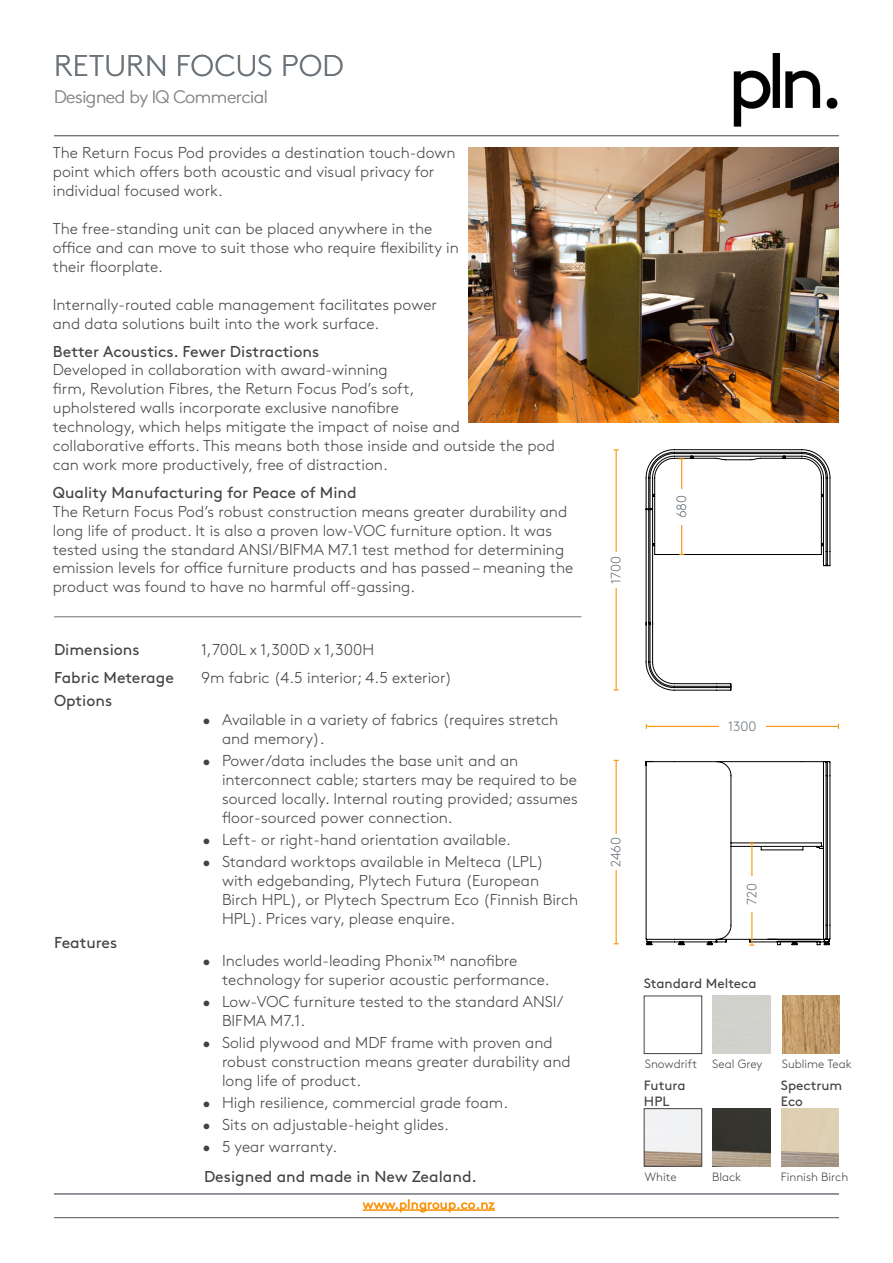
<style>
.page{position:relative;width:893px;height:1263px;background:#fff}
.page>*{position:absolute;margin:0;border:0;box-sizing:border-box;transform-origin:0 0}
.t1{font:300 30px "Brown Std";letter-spacing:.01em;color:#6b737a}
.t2{font:300 18px "Brown Std";letter-spacing:-.025em;color:#8e9092}
.t3{font:300 15.75px/18.9px "Brown Std";color:#464243}
.t4{font:15.75px "Brown Std";color:#464243}
.t5{font:13.5px/16.2px "Brown Std";color:#464243}
.t6{font:13.5px "Brown Std";color:#fa930a}
.t7{font:300 13.5px "Brown Std";color:#6b737a}
.t8{font:300 12px "Brown Std";color:#464243}
</style>
<div class="page">
<img style="left:733px;top:54px;width:105px;height:72px">
<hr style="left:363px;top:1209px;width:132px;height:1px;background:#fa930a">
<hr style="left:54px;top:1217px;width:785px;height:1px;background:#6b737a">
<hr style="left:54px;top:1194px;width:785px;height:1px;background:#6b737a">
<hr style="left:54px;top:616px;width:527px;height:1px;background:#6b737a">
<hr style="left:54px;top:135px;width:785px;height:1px;background:#6b737a">
<div style="left:644px;top:996px;width:58px;height:58px;border:1px solid #464243"></div>
<img style="left:782px;top:996px;width:58px;height:57px">
<div style="left:644px;top:1108px;width:58px;height:58px;border:1px solid #464243"></div>
<img style="left:712px;top:1109px;width:58px;height:57px">
<img style="left:469px;top:147px;width:370px;height:276px">
<hr style="left:616px;top:450px;width:1px;height:240px;background:#fa930a">
<hr style="left:616px;top:760px;width:1px;height:184px;background:#fa930a">
<svg style="left:645px;top:760px;width:186px;height:186px"></svg>
<hr style="left:646px;top:726px;width:192px;height:1px;background:#fa930a">
<div style="left:719px;top:721px;width:47px;height:10px;background:#fff"></div>
<div style="left:610px;top:552px;width:12px;height:35px;background:#fff"></div>
<div style="left:610px;top:834px;width:12px;height:35px;background:#fff"></div>
<div style="left:746px;top:877px;width:11px;height:35px;background:#fff"></div>
<svg style="left:645px;top:449px;width:186px;height:242px"></svg>
<div style="left:676px;top:489px;width:11px;height:35px;background:#fff"></div>
<p class="t1" style="left:54px;top:49px;width:291px">RETURN FOCUS POD</p>
<p class="t2" style="left:54px;top:87px;width:215px">Designed by IQ Commercial</p>
<p class="t3" style="left:53px;top:144px;width:404px">The Return Focus Pod provides a destination touch-down point which offers both acoustic and visual privacy for individual focused work.</p>
<p class="t3" style="left:53px;top:219px;width:408px">The free-standing unit can be placed anywhere in the office and can move to suit those who require flexibility in their floorplate.</p>
<p class="t3" style="left:53px;top:295px;width:386px">Internally-routed cable management facilitates power and data solutions built into the work surface.</p>
<p class="t4" style="left:53px;top:342px;width:268px">Better Acoustics. Fewer Distractions</p>
<p class="t3" style="left:53px;top:361px;width:504px">Developed in collaboration with award-winning<br>firm, Revolution Fibres, the Return Focus Pod’s soft,<br>upholstered walls incorporate exclusive nanofibre<br>technology, which helps mitigate the impact of noise and collaborative efforts. This means both those inside and outside the pod can work more productively, free of distraction.</p>
<p class="t4" style="left:53px;top:483px;width:305px">Quality Manufacturing for Peace of Mind</p>
<p class="t3" style="left:53px;top:502px;width:522px">The Return Focus Pod’s robust construction means greater durability and long life of product. It is also a proven low-VOC furniture option. It was tested using the standard ANSI/BIFMA M7.1 test method for determining emission levels for office furniture products and has passed – meaning the product was found to have no harmful off-gassing.</p>
<p class="t4" style="left:54px;top:641px;width:87px">Dimensions</p>
<p class="t3" style="left:201px;top:641px;width:175px">1,700L x 1,300D x 1,300H</p>
<p class="t4" style="left:54px;top:668px;width:121px">Fabric Meterage</p>
<p class="t3" style="left:201px;top:668px;width:253px">9m fabric (4.5 interior; 4.5 exterior)</p>
<p class="t4" style="left:54px;top:692px;width:60px">Options</p>
<p class="t3" style="left:222px;top:711px;width:338px;text-indent:-20px">• Available in a variety of fabrics (requires stretch and memory).</p>
<p class="t3" style="left:222px;top:752px;width:357px;text-indent:-20px">• Power/data includes the base unit and an interconnect cable; starters may be required to be sourced locally. Internal routing provided; assumes floor-sourced power connection.</p>
<p class="t3" style="left:202px;top:830px;width:310px">• Left- or right-hand orientation available.</p>
<p class="t3" style="left:222px;top:852px;width:358px;text-indent:-20px">• Standard worktops available in Melteca (LPL) with edgebanding, Plytech Futura (European Birch HPL), or Plytech Spectrum Eco (Finnish Birch HPL). Prices vary, please enquire.</p>
<p class="t4" style="left:54px;top:933px;width:65px">Features</p>
<p class="t3" style="left:222px;top:952px;width:329px;text-indent:-20px">• Includes world-leading Phonix™ nanofibre technology for superior acoustic performance.</p>
<p class="t3" style="left:222px;top:993px;width:343px;text-indent:-20px">• Low-VOC furniture tested to the standard ANSI/<br>BIFMA M7.1.</p>
<p class="t3" style="left:222px;top:1034px;width:350px;text-indent:-20px">• Solid plywood and MDF frame with proven and robust construction means greater durability and long life of product.</p>
<p class="t3" style="left:202px;top:1094px;width:307px">• High resilience, commercial grade foam.</p>
<p class="t3" style="left:202px;top:1116px;width:248px">• Sits on adjustable-height glides.</p>
<p class="t3" style="left:202px;top:1138px;width:136px">• 5 year warranty.</p>
<p class="t4" style="left:204px;top:1167px;width:274px">Designed and made in New Zealand.</p>
<p class="t6" style="left:363px;top:1196px;width:134px">www.plngroup.co.nz</p>
<p class="t7" style="left:608px;top:584px;width:29px;rotate:-90deg">1700</p>
<p class="t7" style="left:674px;top:518px;width:25px;rotate:-90deg">680</p>
<p class="t7" style="left:728px;top:718px;width:30px">1300</p>
<p class="t7" style="left:608px;top:867px;width:32px;rotate:-90deg">2460</p>
<p class="t7" style="left:744px;top:905px;width:23px;rotate:-90deg">720</p>
<p class="t5" style="left:644px;top:975px;width:114px">Standard Melteca</p>
<p class="t8" style="left:645px;top:1057px;width:54px">Snowdrift</p>
<p class="t8" style="left:712px;top:1057px;width:52px">Seal Grey</p>
<p class="t8" style="left:782px;top:1057px;width:71px">Sublime Teak</p>
<p class="t5" style="left:644px;top:1077px;width:43px">Futura<br>HPL</p>
<p class="t5" style="left:781px;top:1077px;width:63px">Spectrum<br>Eco</p>
<p class="t8" style="left:645px;top:1169px;width:33px">White</p>
<p class="t8" style="left:712px;top:1169px;width:30px">Black</p>
<p class="t8" style="left:781px;top:1169px;width:69px">Finnish Birch</p>
</div>
